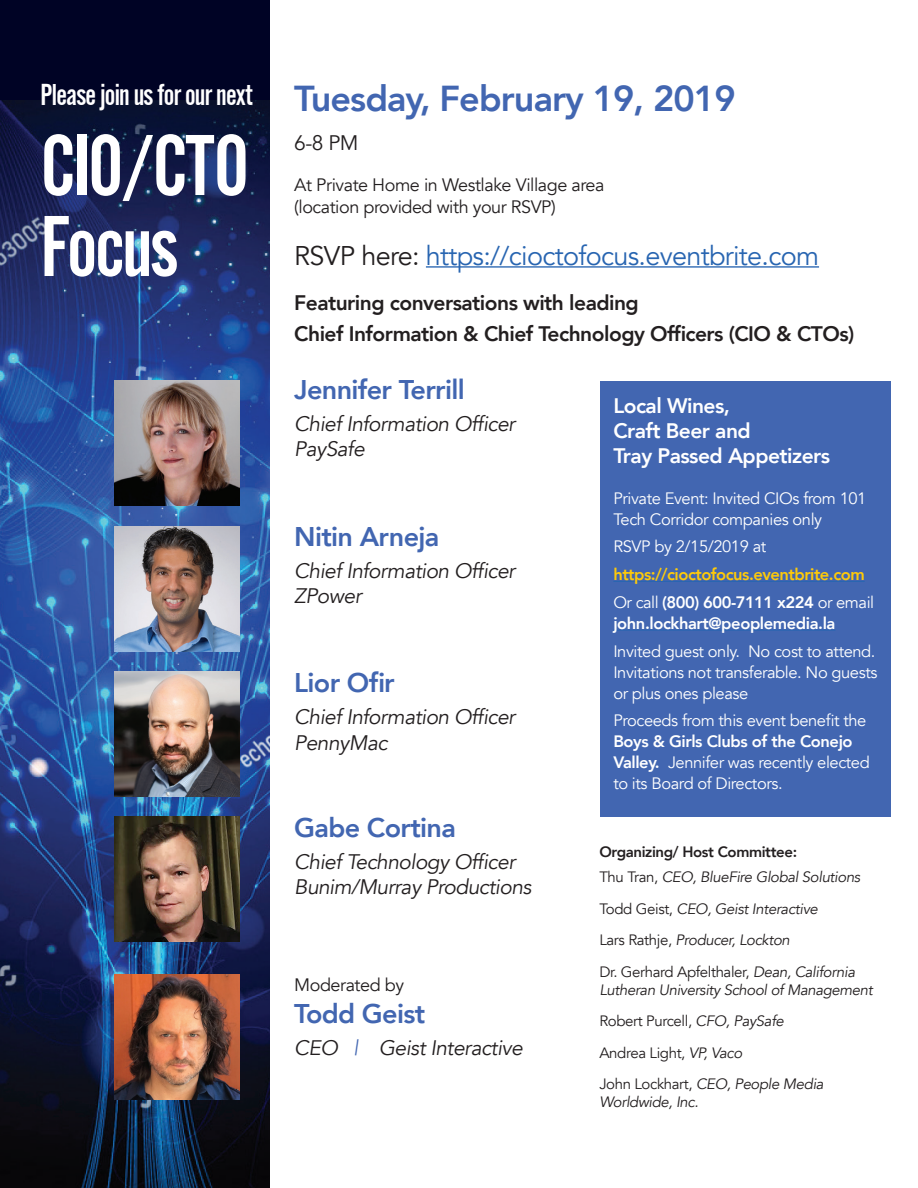
<style>
.page{position:relative;width:918px;height:1188px;background:#fff}
.page>*{position:absolute;margin:0;border:0;box-sizing:border-box;transform-origin:0 0}
.t1{font:90px/81px "Alternate Got No 2 D";letter-spacing:-.025em;color:#fff}
.t2{font:800 36px "Avenir";letter-spacing:-.025em;color:#4266b1}
.t3{font:31.5px "Alternate Got No 2 D";letter-spacing:-.025em;color:#fff}
.t4{font:800 27px "Avenir";letter-spacing:-.025em;color:#4266b1}
.t5{font:27px "Avenir";letter-spacing:-.025em;color:#2865b1}
.t6{font:italic 21px/25.2px "Avenir";letter-spacing:-.025em;color:#231f20}
.t7{font:800 21px/31.5px "Avenir";letter-spacing:-.025em;color:#231f20}
.t8{font:800 21px/25.2px "Avenir";letter-spacing:-.025em;color:#fff}
.t9{font:21px "Avenir";color:#231f20}
.t10{font:18px/21.6px "Avenir";letter-spacing:-.025em;color:#231f20}
.t11{font:16.5px/21px "Avenir";letter-spacing:-.025em;color:#fff}
.t12{font:800 16.5px/27.8px "Avenir";letter-spacing:-.03em;color:#feca0a}
.t13{font:800 16.5px "Avenir";letter-spacing:-.025em;color:#fff}
.t14{font:italic 15px/31.5px "Avenir";letter-spacing:-.025em;color:#231f20}
.s1{color:#231f20}
.s2{font-weight:400;color:#fff}
.s3{color:#fff}
.s4{font-weight:800}
.s5{color:#4266b1}
.s6{font-weight:800;font-style:normal}
.s7{font-style:normal}
</style>
<div class="page">
<div style="left:600px;top:381px;width:291px;height:435px;background:#4266b1"></div>
<img style="left:0;top:99px;width:270px;height:1089px">
<div style="left:0;top:0;width:270px;height:99px;background:#000325"></div>
<hr style="left:426px;top:266px;width:393px;height:2px;background:#2865b1">
<img style="left:114px;top:381px;width:126px;height:125px">
<img style="left:114px;top:526px;width:126px;height:126px">
<img style="left:114px;top:671px;width:126px;height:126px">
<img style="left:114px;top:816px;width:126px;height:126px">
<hr style="left:613px;top:581px;width:252px;height:1px;background:#2865b1">
<hr style="left:613px;top:630px;width:222px;height:1px;background:#2865b1">
<img style="left:114px;top:974px;width:126px;height:126px">
<h3 class="t3" style="left:40px;top:78px;width:214px">Please join us for our next</h3>
<h1 class="t1" style="left:40px;top:124px;width:210px">CIO/CTO<br>Focus</h1>
<h2 class="t2" style="left:294px;top:70px;width:443px">Tuesday, February 19, 2019</h2>
<h3 class="t9" style="left:294px;top:130px;width:66px">6-8 PM</h3>
<p class="t10" style="left:294px;top:174px;width:312px">At Private Home in Westlake Village area (location provided with your RSVP)</p>
<h3 class="t5" style="left:294px;top:240px;width:526px"><span class="s1">RSVP here:</span> https://cioctofocus.eventbrite.com</h3>
<h3 class="t7" style="left:294px;top:287px;width:562px">Featuring conversations with leading<br>Chief Information &amp; Chief Technology Officers (CIO &amp; CTOs)</h3>
<h3 class="t4" style="left:294px;top:369px;width:172px">Jennifer Terrill</h3>
<h3 class="t6" style="left:294px;top:412px;width:222px">Chief Information Officer<br>PaySafe</h3>
<h3 class="t8" style="left:613px;top:393px;width:218px">Local Wines,<br>Craft Beer and<br>Tray Passed Appetizers</h3>
<p class="t11" style="left:613px;top:488px;width:255px">Private Event: Invited CIOs from 101<br>Tech Corridor companies only</p>
<p class="t11" style="left:613px;top:537px;width:154px">RSVP by 2/15/2019 at</p>
<p class="t12" style="left:613px;top:561px;width:262px">https://cioctofocus.eventbrite.com<br><span class="s2">Or call</span> <span class="s3">(800) 600-7111 x224</span> <span class="s2">or email</span></p>
<p class="t13" style="left:613px;top:610px;width:224px">john.lockhart@peoplemedia.la</p>
<p class="t11" style="left:613px;top:641px;width:266px;text-align:justify">Invited guest only. No cost to attend.<br>Invitations not transferable. No guests or plus ones please</p>
<p class="t11" style="left:613px;top:711px;width:255px">Proceeds from this event benefit the</p>
<p class="t11" style="left:613px;top:732px;width:258px"><span class="s4">Boys &amp; Girls Clubs of the Conejo<br>Valley.</span> Jennifer was recently elected to its Board of Directors.</p>
<h3 class="t4" style="left:294px;top:515px;width:147px">Nitin Arneja</h3>
<h3 class="t6" style="left:294px;top:558px;width:222px">Chief Information Officer<br>ZPower</h3>
<h3 class="t4" style="left:294px;top:662px;width:102px">Lior Ofir</h3>
<h3 class="t6" style="left:294px;top:705px;width:222px">Chief Information Officer<br>PennyMac</h3>
<h3 class="t4" style="left:294px;top:806px;width:163px">Gabe Cortina</h3>
<h3 class="t6" style="left:294px;top:849px;width:239px">Chief Technology Officer<br>Bunim/Murray Productions</h3>
<p class="t10" style="left:294px;top:974px;width:111px">Moderated by</p>
<h3 class="t4" style="left:294px;top:993px;width:132px">Todd Geist</h3>
<h3 class="t6" style="left:294px;top:1036px;width:230px">CEO <span class="s5">|</span> Geist Interactive</h3>
<p class="t14" style="left:599px;top:840px;width:262px;line-height:24.8px"><span class="s6">Organizing/ Host Committee:<br></span><span class="s7">Thu Tran,</span> CEO, BlueFire Global Solutions</p>
<p class="t14" style="left:599px;top:893px;width:257px"><span class="s7">Todd Geist,</span> CEO, Geist Interactive<br><span class="s7">Lars Rathje,</span> Producer, Lockton<br><span class="s7">Dr. Gerhard Apfelthaler,</span> Dean, California</p>
<p class="t14" style="left:599px;top:974px;width:275px">Lutheran University School of Management<br><span class="s7">Robert Purcell,</span> CFO, PaySafe<br><span class="s7">Andrea Light,</span> VP, Vaco<br><span class="s7">John Lockhart,</span> CEO, People Media</p>
<p class="t14" style="left:599px;top:1087px;width:101px">Worldwide, Inc.</p>
</div>
